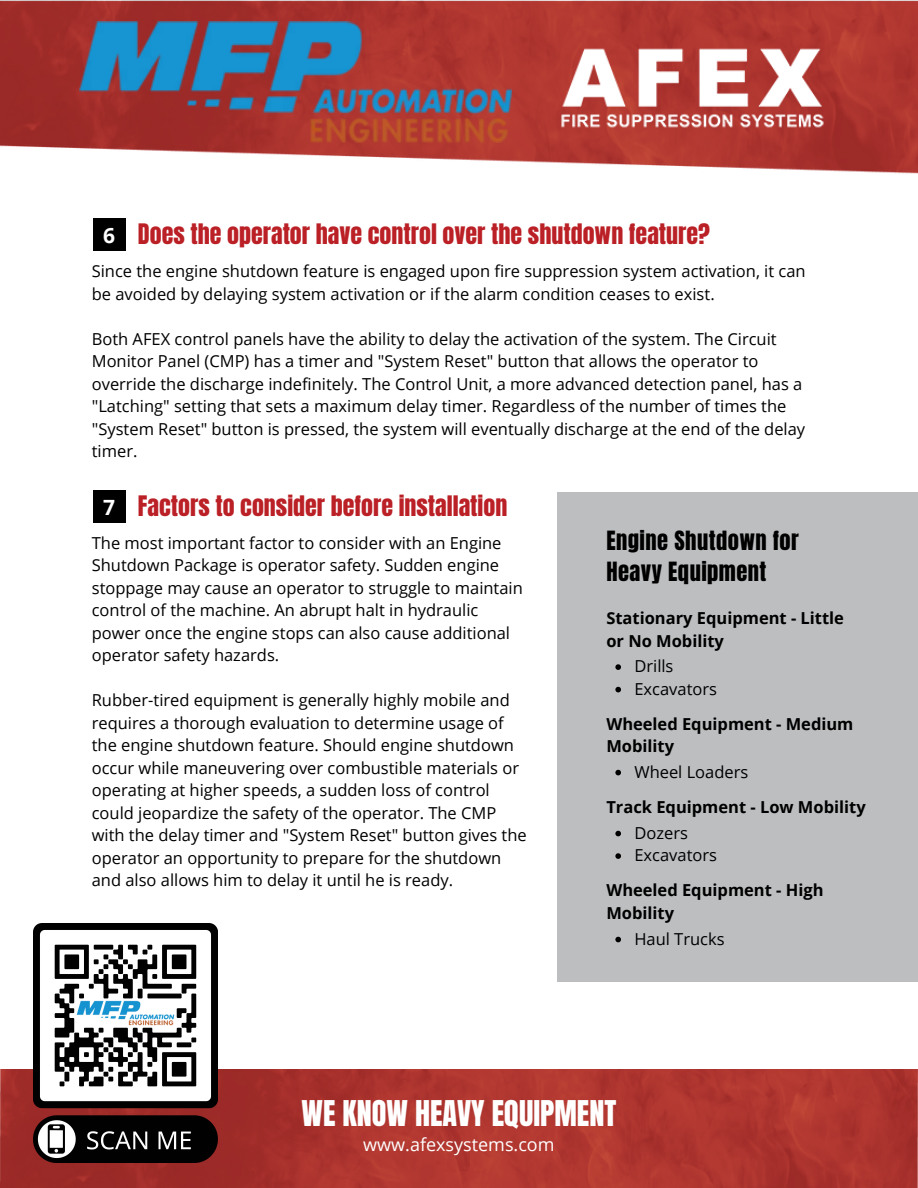
<style>
.page{position:relative;width:918px;height:1188px;background:#fff}
.page>*{position:absolute;margin:0;border:0;box-sizing:border-box;transform-origin:0 0}
.t1{font:30.15px "Anton";color:#fff}
.t2{font:24px "Anton";color:#ba2025}
.t3{font:22.5px "Anton";letter-spacing:.02em;color:#000}
.t4{font:700 21px "Open Sans";color:#fff}
.t5{font:18px "Open Sans";color:#fff}
.t6{font:16.5px/22.5px "Open Sans";color:#000}
.t7{font:700 16.5px/22.5px "Open Sans";color:#000}
</style>
<div class="page">
<div style="left:93px;top:219px;width:32px;height:32px;background:#000"></div>
<div style="left:93px;top:490px;width:32px;height:33px;background:#000"></div>
<div style="left:558px;top:493px;width:360px;height:489px;background:#bcbec0"></div>
<svg style="left:615px;top:664px;width:6px;height:6px"></svg>
<svg style="left:615px;top:687px;width:6px;height:5px"></svg>
<svg style="left:615px;top:831px;width:6px;height:5px"></svg>
<svg style="left:615px;top:853px;width:6px;height:6px"></svg>
<svg style="left:615px;top:937px;width:6px;height:5px"></svg>
<svg style="left:615px;top:770px;width:6px;height:5px"></svg>
<img style="left:0;top:1070px;width:918px;height:118px">
<img style="left:0;top:0;width:918px;height:174px">
<img style="left:558px;top:39px;width:269px;height:96px">
<img style="left:79px;top:21px;width:432px;height:122px">
<img style="left:33px;top:923px;width:184px;height:239px">
<p class="t4" style="left:103px;top:220px;width:13px">6</p>
<p class="t2" style="left:138px;top:217px;width:574px">Does the operator have control over the shutdown feature?</p>
<p class="t6" style="left:92px;top:259px;width:715px">Since the engine shutdown feature is engaged upon fire suppression system activation, it can be avoided by delaying system activation or if the alarm condition ceases to exist.</p>
<p class="t6" style="left:92px;top:327px;width:715px">Both AFEX control panels have the ability to delay the activation of the system. The Circuit Monitor Panel (CMP) has a timer and "System Reset" button that allows the operator to override the discharge indefinitely. The Control Unit, a more advanced detection panel, has a "Latching" setting that sets a maximum delay timer. Regardless of the number of times the "System Reset" button is pressed, the system will eventually discharge at the end of the delay timer.</p>
<p class="t4" style="left:103px;top:492px;width:13px">7</p>
<p class="t2" style="left:138px;top:489px;width:371px">Factors to consider before installation</p>
<p class="t6" style="left:92px;top:531px;width:433px">The most important factor to consider with an Engine Shutdown Package is operator safety. Sudden engine stoppage may cause an operator to struggle to maintain control of the machine. An abrupt halt in hydraulic power once the engine stops can also cause additional operator safety hazards.</p>
<p class="t6" style="left:92px;top:689px;width:437px">Rubber-tired equipment is generally highly mobile and requires a thorough evaluation to determine usage of the engine shutdown feature. Should engine shutdown occur while maneuvering over combustible materials or operating at higher speeds, a sudden loss of control could jeopardize the safety of the operator. The CMP with the delay timer and "System Reset" button gives the operator an opportunity to prepare for the shutdown and also allows him to delay it until he is ready.</p>
<p class="t3" style="left:606px;top:524px;width:194px">Engine Shutdown for</p>
<p class="t3" style="left:606px;top:555px;width:162px">Heavy Equipment</p>
<p class="t7" style="left:606px;top:607px;width:239px">Stationary Equipment - Little</p>
<p class="t7" style="left:606px;top:629px;width:119px">or No Mobility</p>
<p class="t6" style="left:634px;top:655px;width:41px">Drills</p>
<p class="t6" style="left:634px;top:677px;width:84px">Excavators</p>
<p class="t7" style="left:606px;top:712px;width:249px">Wheeled Equipment - Medium<br>Mobility</p>
<p class="t6" style="left:634px;top:760px;width:115px">Wheel Loaders</p>
<p class="t7" style="left:606px;top:795px;width:261px">Track Equipment - Low Mobility</p>
<p class="t6" style="left:634px;top:821px;width:55px">Dozers</p>
<p class="t6" style="left:634px;top:843px;width:84px">Excavators</p>
<p class="t7" style="left:606px;top:878px;width:219px">Wheeled Equipment - High<br>Mobility</p>
<p class="t6" style="left:634px;top:927px;width:92px">Haul Trucks</p>
<p class="t1" style="left:302px;top:1091px;width:316px">WE KNOW HEAVY EQUIPMENT</p>
<p class="t5" style="left:363px;top:1131px;width:193px">www.afexsystems.com</p>
</div>
